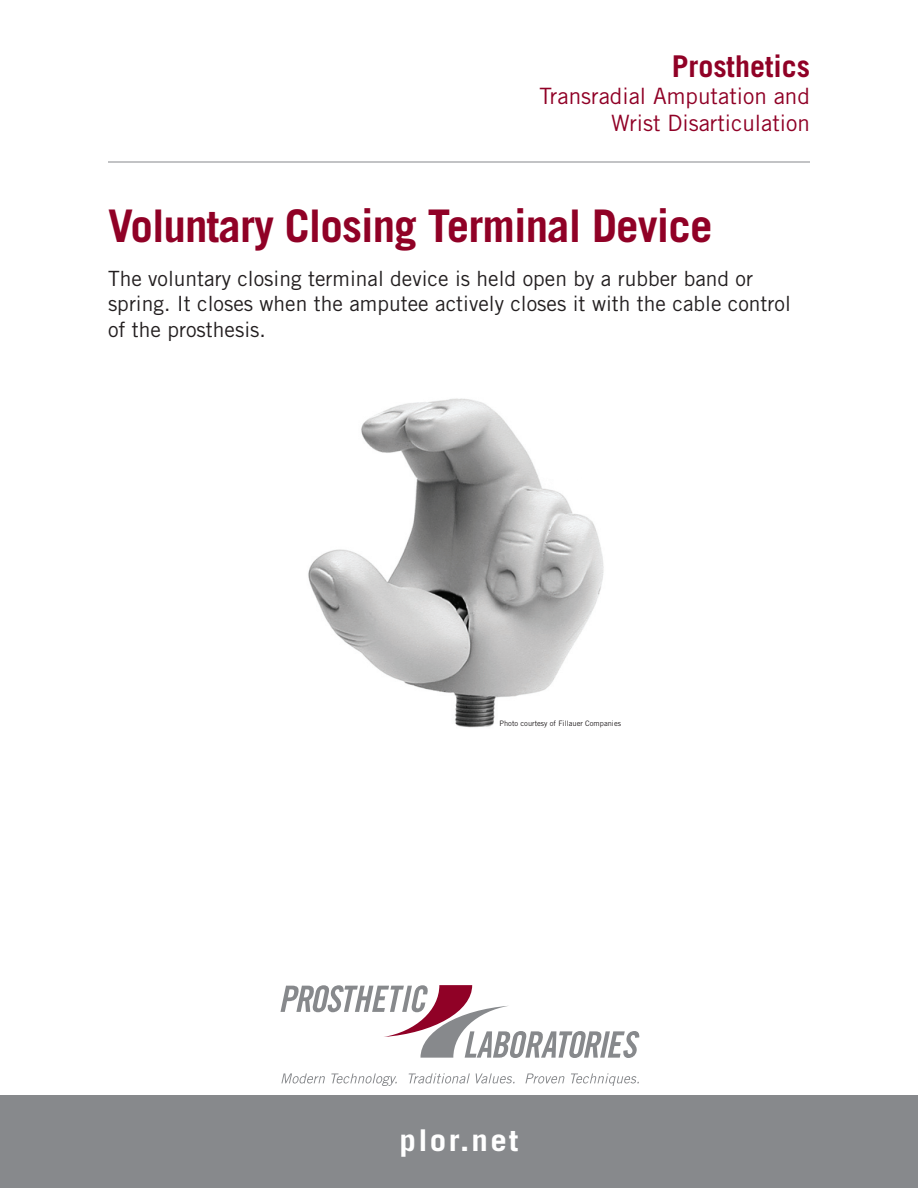
<style>
.page{position:relative;width:918px;height:1188px;background:#fff}
.page>*{position:absolute;margin:0;border:0;box-sizing:border-box;transform-origin:0 0}
.Product_Name{font:700 45px "Trade Gothic";letter-spacing:-.02em;color:#900126}
.t1{font:700 30px "Trade Gothic";color:#900126}
.t2{font:700 30px "Trade Gothic";letter-spacing:.07em;color:#fff;scale:1.1 1}
.t3{font:22.5px/27px "Trade Gothic";color:#900126;text-align:right}
.Body_Copy{font:21px/25.5px "Trade Gothic";color:#231f20}
.Body_Copy-2{font:7.5px "Trade Gothic";color:#231f20}
</style>
<div class="page">
<svg style="left:280px;top:985px;width:360px;height:73px"></svg>
<svg style="left:281px;top:1073px;width:44px;height:11px"></svg>
<svg style="left:331px;top:1073px;width:66px;height:13px"></svg>
<svg style="left:409px;top:1073px;width:61px;height:11px"></svg>
<svg style="left:476px;top:1073px;width:39px;height:11px"></svg>
<svg style="left:525px;top:1073px;width:40px;height:11px"></svg>
<svg style="left:571px;top:1073px;width:68px;height:13px"></svg>
<div style="left:0;top:1095px;width:918px;height:93px;background:#87898c"></div>
<hr style="left:108px;top:162px;width:702px;height:1px;background:#87898c">
<img style="left:308px;top:398px;width:296px;height:330px">
<p class="t1" style="left:672px;top:48px;width:140px">Prosthetics</p>
<p class="t3" style="left:540px;top:82px;width:272px">Transradial Amputation and<br>Wrist Disarticulation</p>
<p class="Product_Name" style="left:108px;top:198px;width:606px">Voluntary Closing Terminal Device</p>
<p class="Body_Copy" style="left:108px;top:265px;width:684px">The voluntary closing terminal device is held open by a rubber band or spring. It closes when the amputee actively closes it with the cable control of the prosthesis.</p>
<p class="Body_Copy-2" style="left:500px;top:719px;width:123px">Photo courtesy of Fillauer Companies</p>
<p class="t2" style="left:400px;top:1121px;width:110px">plor.net</p>
</div>
